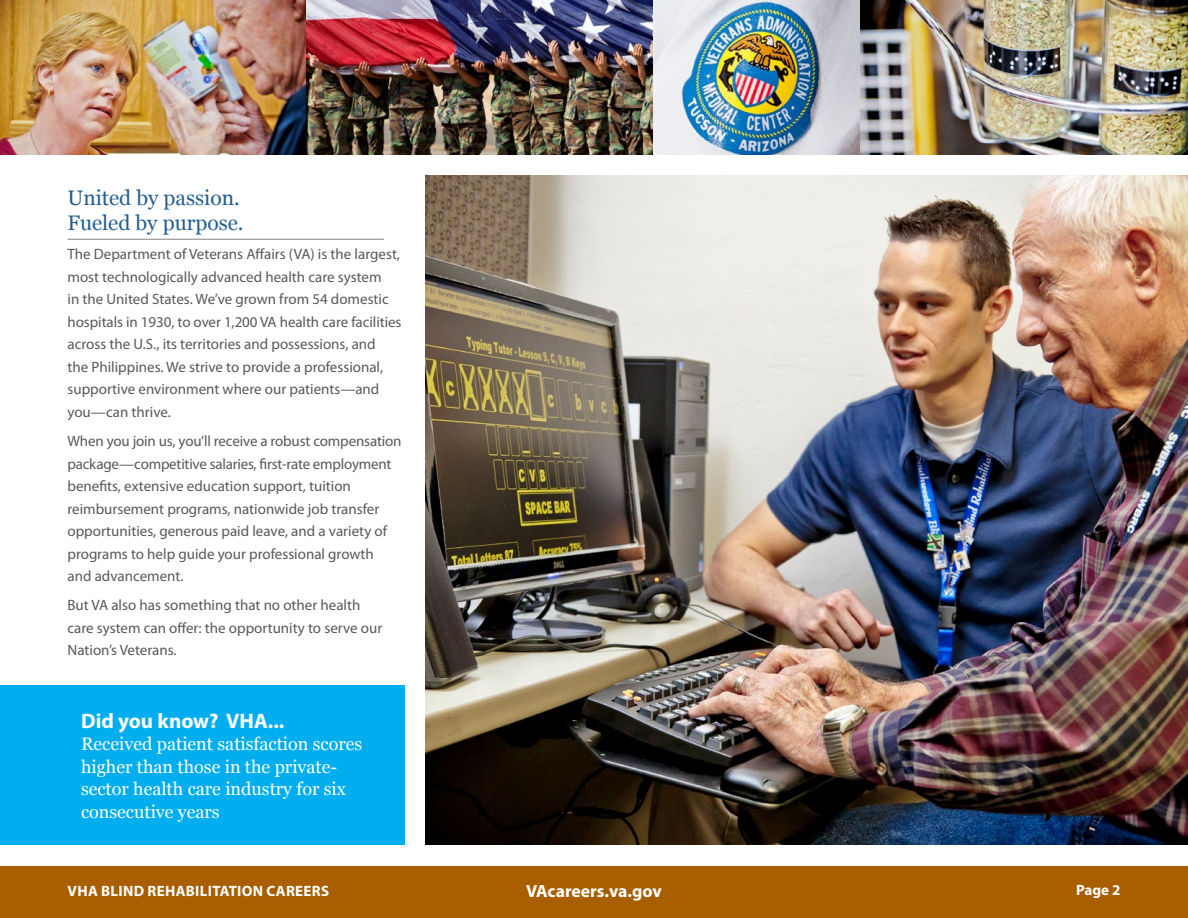
<style>
.page{position:relative;width:1188px;height:918px;background:#fff}
.page>*{position:absolute;margin:0;border:0;box-sizing:border-box;transform-origin:0 0}
.Headers{font:21px/25.5px "Georgia";color:#225d92}
.Did_you_know{font:700 21px "Myriad Pro";color:#fff}
.Did_you_know-2{font:18px/22.5px "Georgia";color:#fff}
.t1{font:700 17.7px "Myriad Pro";color:#fff}
.Body_Main{font:15px/22.5px "Myriad Pro";color:#58595b}
.t2{font:700 15px "Myriad Pro";letter-spacing:.02em;color:#fff}
</style>
<div class="page">
<div style="left:0;top:866px;width:1188px;height:52px;background:#a95f00"></div>
<hr style="left:68px;top:239px;width:316px;height:1px;background:#808285">
<img style="left:426px;top:176px;width:762px;height:669px">
<img style="left:0;top:0;width:306px;height:154px">
<img style="left:306px;top:0;width:348px;height:154px">
<img style="left:860px;top:0;width:328px;height:154px">
<img style="left:654px;top:0;width:206px;height:154px">
<div style="left:0;top:685px;width:404px;height:160px;background:#00aeef"></div>
<p class="Headers" style="left:68px;top:184px;width:178px">United by passion.<br>Fueled by purpose.</p>
<p class="Body_Main" style="left:68px;top:243px;width:335px">The Department of Veterans Affairs (VA) is the largest, most technologically advanced health care system<br>in the United States. We’ve grown from 54 domestic hospitals in 1930, to over 1,200 VA health care facilities across the U.S., its territories and possessions, and<br>the Philippines. We strive to provide a professional, supportive environment where our patients—and you—can thrive.</p>
<p class="Body_Main" style="left:68px;top:430px;width:336px">When you join us, you’ll receive a robust compensation package—competitive salaries, first-rate employment benefits, extensive education support, tuition reimbursement programs, nationwide job transfer opportunities, generous paid leave, and a variety of programs to help guide your professional growth<br>and advancement.</p>
<p class="Body_Main" style="left:68px;top:594px;width:316px">But VA also has something that no other health care system can offer: the opportunity to serve our<br>Nation’s Veterans.</p>
<p class="Did_you_know" style="left:81px;top:709px;width:205px">Did you know? VHA...</p>
<p class="Did_you_know-2" style="left:81px;top:732px;width:283px">Received patient satisfaction scores higher than those in the private&shy;sector health care industry for six consecutive years</p>
<p class="t2" style="left:68px;top:883px;width:263px">VHA BLIND REHABILITATION CAREERS</p>
<p class="t1" style="left:526px;top:881px;width:137px">VAcareers.va.gov</p>
<p class="t2" style="left:1076px;top:882px;width:46px">Page 2</p>
</div>
